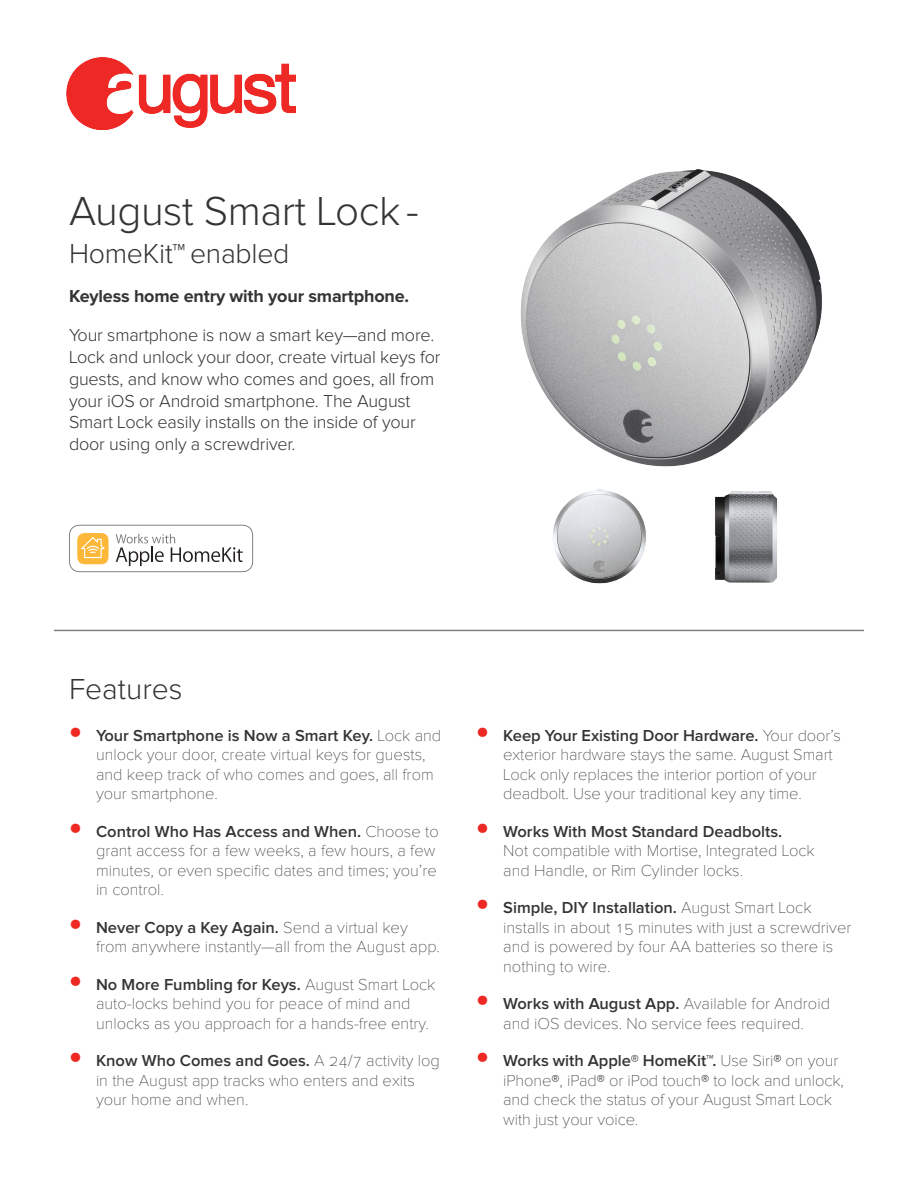
<style>
.page{position:relative;width:918px;height:1188px;background:#fff}
.page>*{position:absolute;margin:0;border:0;box-sizing:border-box;transform-origin:0 0}
.t1{font:300 42px "Proxima Nova";letter-spacing:-.01em;color:#333533}
.t2{font:300 30px "Proxima Nova";color:#333533}
.t3{font:300 28.5px "Proxima Nova";letter-spacing:-.01em;color:#333533}
.t4{font:300 18px/21.8px "Proxima Nova";letter-spacing:-.01em;color:#333533}
.t5{font:700 18px "Proxima Nova";letter-spacing:-.01em;color:#333533}
.t6{font:100 16.5px/19.5px "Proxima Nova";color:#333533}
.s1{font-weight:900;font-size:36px;color:#ee2823}
.s2{font-weight:600}
</style>
<div class="page">
<img style="left:67px;top:58px;width:229px;height:72px">
<img style="left:532px;top:524px;width:138px;height:108px">
<img style="left:520px;top:169px;width:302px;height:355px">
<hr style="left:54px;top:630px;width:810px;height:1px;background:#656666">
<svg style="left:69px;top:525px;width:184px;height:47px"></svg>
<img style="left:682px;top:439px;width:121px;height:193px">
<h1 class="t1" style="left:69px;top:192px;width:351px">August Smart Lock -</h1>
<h3 class="t3" style="left:69px;top:240px;width:222px">HomeKit™ enabled</h3>
<p class="t5" style="left:69px;top:287px;width:342px">Keyless home entry with your smartphone.</p>
<p class="t4" style="left:69px;top:325px;width:373px">Your smartphone is now a smart key—and more.<br>Lock and unlock your door, create virtual keys for guests, and know who comes and goes, all from your iOS or Android smartphone. The August Smart Lock easily installs on the inside of your door using only a screwdriver.</p>
<h2 class="t2" style="left:69px;top:675px;width:115px">Features</h2>
<p class="t6" style="left:96px;top:726px;width:347px;text-indent:-27px"><span class="s1">•</span> <span class="s2">Your Smartphone is Now a Smart Key.</span> Lock and unlock your door, create virtual keys for guests, and keep track of who comes and goes, all from your smartphone.</p>
<p class="t6" style="left:96px;top:822px;width:344px;text-indent:-27px"><span class="s1">•</span> <span class="s2">Control Who Has Access and When.</span> Choose to grant access for a few weeks, a few hours, a few minutes, or even specific dates and times; you’re in control.</p>
<p class="t6" style="left:96px;top:918px;width:345px;text-indent:-27px"><span class="s1">•</span> <span class="s2">Never Copy a Key Again.</span> Send a virtual key from anywhere instantly—all from the August app.</p>
<p class="t6" style="left:96px;top:975px;width:341px;text-indent:-27px"><span class="s1">•</span> <span class="s2">No More Fumbling for Keys.</span> August Smart Lock auto-locks behind you for peace of mind and unlocks as you approach for a hands-free entry.</p>
<p class="t6" style="left:96px;top:1051px;width:345px;text-indent:-27px"><span class="s1">•</span> <span class="s2">Know Who Comes and Goes.</span> A 24/7 activity log in the August app tracks who enters and exits your home and when.</p>
<p class="t6" style="left:503px;top:726px;width:339px;text-indent:-27px"><span class="s1">•</span> <span class="s2">Keep Your Existing Door Hardware.</span> Your door’s exterior hardware stays the same. August Smart Lock only replaces the interior portion of your deadbolt. Use your traditional key any time.</p>
<p class="t6" style="left:503px;top:822px;width:313px;text-indent:-27px"><span class="s1">•</span> <span class="s2">Works With Most Standard Deadbolts.<br></span>Not compatible with Mortise, Integrated Lock and Handle, or Rim Cylinder locks.</p>
<p class="t6" style="left:503px;top:898px;width:350px;text-indent:-27px"><span class="s1">•</span> <span class="s2">Simple, DIY Installation.</span> August Smart Lock installs in about 15 minutes with just a screwdriver and is powered by four AA batteries so there is nothing to wire.</p>
<p class="t6" style="left:476px;top:994px;width:355px;text-align:center"><span class="s1">•</span> <span class="s2">Works with August App.</span> Available for Android and iOS devices. No service fees required.</p>
<p class="t6" style="left:503px;top:1051px;width:342px;text-indent:-27px"><span class="s1">•</span> <span class="s2">Works with Apple® HomeKit™.</span> Use Siri<span class="s2">®</span> on your iPhone<span class="s2">®</span>, iPad<span class="s2">®</span> or iPod touch<span class="s2">®</span> to lock and unlock, and check the status of your August Smart Lock with just your voice.</p>
</div>
